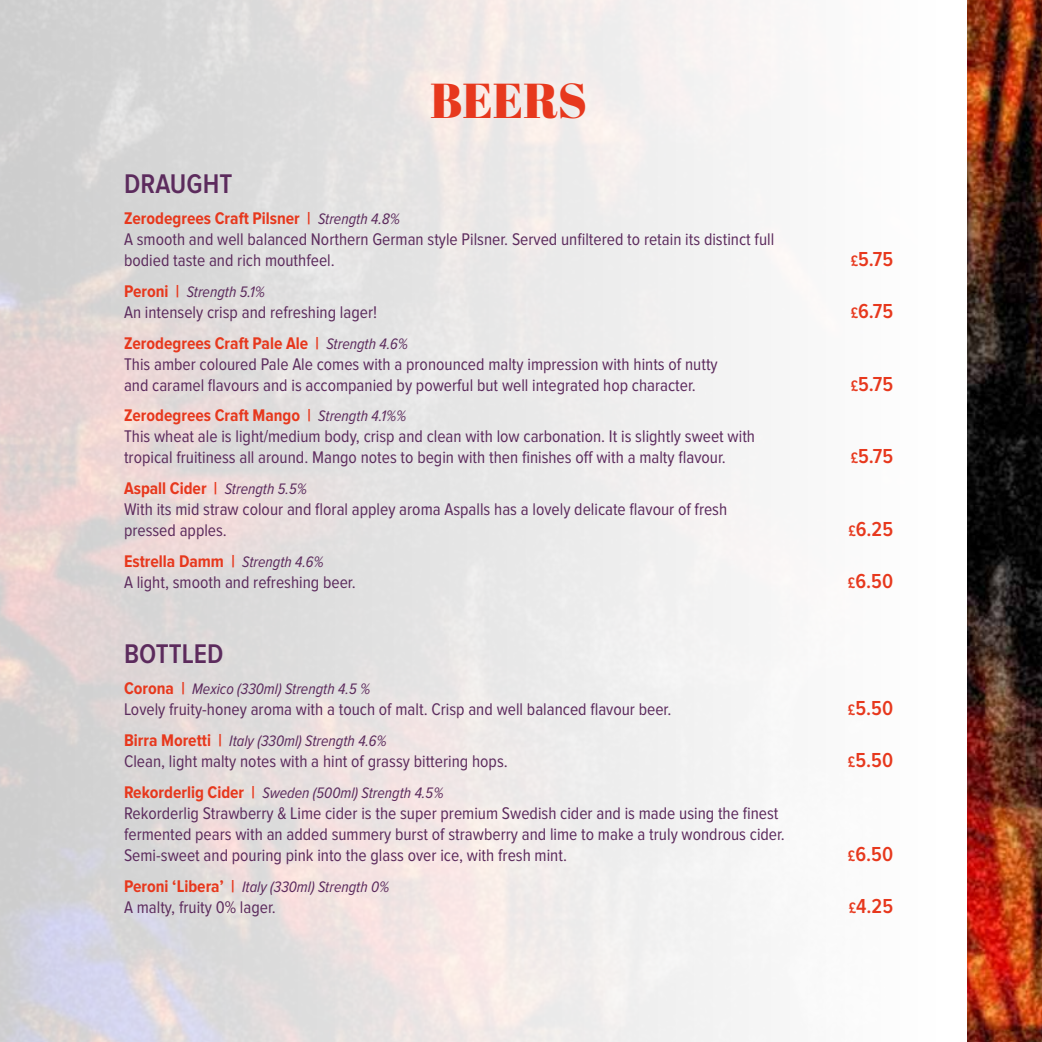
<style>
.page{position:relative;width:1042px;height:1042px;background:#fff}
.page>*{position:absolute;margin:0;border:0;box-sizing:border-box;transform-origin:0 0}
.t1{font:49px "Abril Fatface";color:#e7381d}
.t2{font:600 28px "Proxima Nova Cond";color:#5c2b5d}
.t3{font:600 21px "Proxima Nova Cond";color:#e7381d}
.t4{font:17.5px/21px "Proxima Nova Cond";color:#5c2b5d}
.t5{font:italic 15.75px "Proxima Nova Cond";color:#5c2b5d}
.s1{font-weight:700;color:#e7381d}
.s2{font-style:italic;font-size:15.75px}
.s3{font-size:15.75px}
.s4{font-weight:700;font-style:normal;font-size:17.5px;color:#e7381d}
</style>
<div class="page">
<img style="left:967px;top:0;width:75px;height:1042px">
<h1 class="t1" style="left:430px;top:66px;width:158px">BEERS</h1>
<h2 class="t2" style="left:124px;top:168px;width:110px">DRAUGHT</h2>
<p class="t4" style="left:124px;top:208px;width:652px"><span class="s1">Zerodegrees Craft Pilsner |</span> <span class="s2">Strength 4.8%<br></span>A smooth and well balanced Northern German style Pilsner. Served unfiltered to retain its distinct full bodied taste and rich mouthfeel.</p>
<p class="t3" style="left:850px;top:247px;width:44px"><span class="s3">£</span>5.75</p>
<p class="t5" style="left:124px;top:283px;width:143px"><span class="s4">Peroni |</span> Strength 5.1%</p>
<p class="t4" style="left:124px;top:302px;width:254px">An intensely crisp and refreshing lager!</p>
<p class="t3" style="left:850px;top:299px;width:44px"><span class="s3">£</span>6.75</p>
<p class="t4" style="left:124px;top:333px;width:595px"><span class="s1">Zerodegrees Craft Pale Ale |</span> <span class="s2">Strength 4.6%<br></span>This amber coloured Pale Ale comes with a pronounced malty impression with hints of nutty and caramel flavours and is accompanied by powerful but well integrated hop character.</p>
<p class="t3" style="left:850px;top:372px;width:44px"><span class="s3">£</span>5.75</p>
<p class="t4" style="left:124px;top:405px;width:632px"><span class="s1">Zerodegrees Craft Mango |</span> <span class="s2">Strength 4.1%%<br></span>This wheat ale is light/medium body, crisp and clean with low carbonation. It is slightly sweet with tropical fruitiness all around. Mango notes to begin with then finishes off with a malty flavour.</p>
<p class="t4" style="left:124px;top:478px;width:605px"><span class="s1">Aspall Cider |</span> <span class="s2">Strength 5.5%<br></span>With its mid straw colour and floral appley aroma Aspalls has a lovely delicate flavour of fresh pressed apples.</p>
<p class="t4" style="left:124px;top:551px;width:233px"><span class="s1">Estrella Damm |</span> <span class="s2">Strength 4.6%<br></span>A light, smooth and refreshing beer.</p>
<p class="t3" style="left:850px;top:445px;width:44px"><span class="s3">£</span>5.75</p>
<p class="t3" style="left:848px;top:518px;width:46px"><span class="s3">£</span>6.25</p>
<p class="t3" style="left:848px;top:570px;width:47px"><span class="s3">£</span>6.50</p>
<h2 class="t2" style="left:124px;top:638px;width:101px">BOTTLED</h2>
<p class="t5" style="left:124px;top:680px;width:248px"><span class="s4">Corona |</span> Mexico (330ml) Strength 4.5 %</p>
<p class="t4" style="left:124px;top:699px;width:549px">Lovely fruity-honey aroma with a touch of malt. Crisp and well balanced flavour beer.</p>
<p class="t3" style="left:848px;top:696px;width:47px"><span class="s3">£</span>5.50</p>
<p class="t5" style="left:124px;top:732px;width:264px"><span class="s4">Birra Moretti |</span> Italy (330ml) Strength 4.6%</p>
<p class="t4" style="left:124px;top:751px;width:385px">Clean, light malty notes with a hint of grassy bittering hops.</p>
<p class="t3" style="left:848px;top:748px;width:47px"><span class="s3">£</span>5.50</p>
<p class="t5" style="left:124px;top:784px;width:321px"><span class="s4">Rekorderlig Cider |</span> Sweden (500ml) Strength 4.5%</p>
<p class="t4" style="left:124px;top:803px;width:662px">Rekorderlig Strawberry &amp; Lime cider is the super premium Swedish cider and is made using the finest fermented pears with an added summery burst of strawberry and lime to make a truly wondrous cider.<br>Semi-sweet and pouring pink into the glass over ice, with fresh mint.</p>
<p class="t3" style="left:848px;top:842px;width:47px"><span class="s3">£</span>6.50</p>
<p class="t5" style="left:124px;top:878px;width:267px"><span class="s4">Peroni ‘Libera’ |</span> Italy (330ml) Strength 0%</p>
<p class="t4" style="left:124px;top:897px;width:153px">A malty, fruity 0% lager.</p>
<p class="t3" style="left:849px;top:894px;width:46px"><span class="s3">£</span>4.25</p>
</div>
